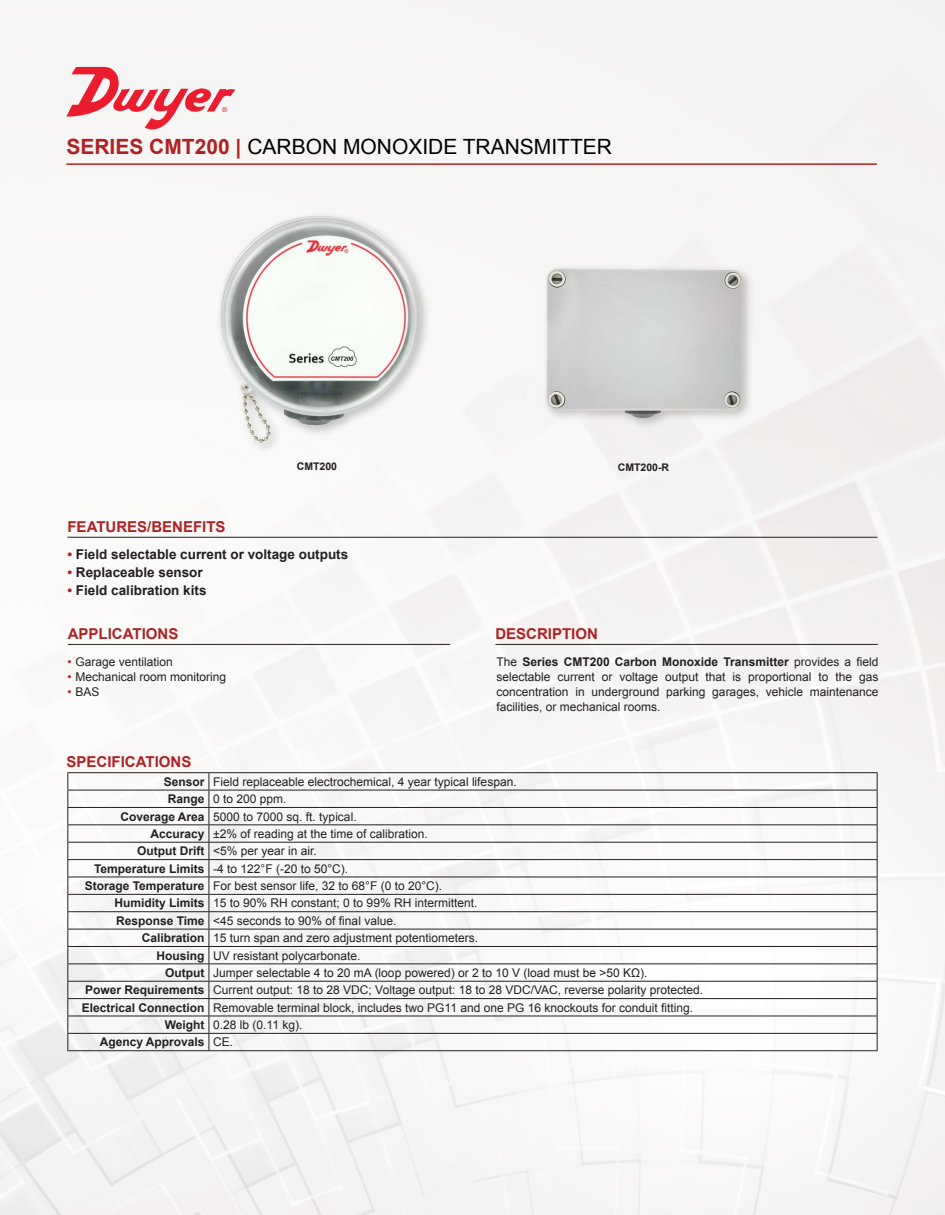
<style>
.page{position:relative;width:945px;height:1215px;background:#f7f5f5}
.page>*{position:absolute;margin:0;border:0;box-sizing:border-box;transform-origin:0 0}
.Product_Name_Line{font:21px "Arial";color:#000}
.t1{font:700 15px "Arial";color:#af2123}
.Feature_Benefits_Tex{font:700 13.5px "Arial";color:#231f20}
.Applications_Text{font:12px/15px "Arial";color:#231f20;text-align:justify}
.t2{font:700 12px "Arial";color:#231f20}
.t3{font:700 10.5px "Arial";color:#231f20}
.s1{font-weight:700;color:#af2123}
.s2{color:#af2123}
.s3{font-weight:700}
</style>
<div class="page">
<hr style="left:68px;top:537px;width:810px;height:1px;background:#231f20">
<hr style="left:495px;top:644px;width:383px;height:1px;background:#231f20">
<hr style="left:68px;top:644px;width:382px;height:1px;background:#231f20">
<hr style="left:66px;top:163px;width:811px;height:2px;background:#af2123">
<div style="left:542px;top:264px;width:213px;height:166px;background:#231f20;opacity:.25"></div>
<img style="left:546px;top:268px;width:197px;height:150px">
<hr style="left:67px;top:772px;width:142px;height:1px;background:#231f20">
<hr style="left:209px;top:772px;width:669px;height:1px;background:#231f20">
<hr style="left:67px;top:790px;width:142px;height:1px;background:#231f20">
<hr style="left:209px;top:790px;width:669px;height:1px;background:#231f20">
<hr style="left:67px;top:807px;width:142px;height:1px;background:#231f20">
<hr style="left:209px;top:807px;width:669px;height:1px;background:#231f20">
<hr style="left:67px;top:824px;width:142px;height:1px;background:#231f20">
<hr style="left:209px;top:824px;width:669px;height:1px;background:#231f20">
<hr style="left:67px;top:842px;width:142px;height:1px;background:#231f20">
<hr style="left:209px;top:842px;width:669px;height:1px;background:#231f20">
<hr style="left:67px;top:859px;width:142px;height:1px;background:#231f20">
<hr style="left:209px;top:859px;width:669px;height:1px;background:#231f20">
<hr style="left:67px;top:877px;width:142px;height:1px;background:#231f20">
<hr style="left:209px;top:877px;width:669px;height:1px;background:#231f20">
<hr style="left:67px;top:894px;width:142px;height:1px;background:#231f20">
<hr style="left:209px;top:894px;width:669px;height:1px;background:#231f20">
<hr style="left:67px;top:911px;width:142px;height:1px;background:#231f20">
<hr style="left:209px;top:911px;width:669px;height:1px;background:#231f20">
<hr style="left:67px;top:929px;width:142px;height:1px;background:#231f20">
<hr style="left:209px;top:929px;width:669px;height:1px;background:#231f20">
<hr style="left:67px;top:946px;width:142px;height:1px;background:#231f20">
<hr style="left:209px;top:946px;width:669px;height:1px;background:#231f20">
<hr style="left:67px;top:963px;width:142px;height:1px;background:#231f20">
<hr style="left:209px;top:963px;width:669px;height:1px;background:#231f20">
<hr style="left:67px;top:981px;width:142px;height:1px;background:#231f20">
<hr style="left:209px;top:981px;width:669px;height:1px;background:#231f20">
<hr style="left:67px;top:998px;width:142px;height:1px;background:#231f20">
<hr style="left:209px;top:998px;width:669px;height:1px;background:#231f20">
<hr style="left:67px;top:1016px;width:142px;height:1px;background:#231f20">
<hr style="left:209px;top:1016px;width:669px;height:1px;background:#231f20">
<hr style="left:67px;top:1033px;width:142px;height:1px;background:#231f20">
<svg style="left:67px;top:773px;width:1px;height:277px"></svg>
<hr style="left:209px;top:1033px;width:669px;height:1px;background:#231f20">
<svg style="left:877px;top:773px;width:1px;height:277px"></svg>
<hr style="left:67px;top:1050px;width:142px;height:1px;background:#231f20">
<hr style="left:209px;top:1050px;width:669px;height:1px;background:#231f20">
<svg style="left:209px;top:773px;width:1px;height:277px"></svg>
<div style="left:216px;top:211px;width:216px;height:244px;background:#f8f8f7"></div>
<img style="left:220px;top:216px;width:200px;height:227px">
<svg style="left:66px;top:67px;width:169px;height:62px"></svg>
<p class="Product_Name_Line" style="left:66px;top:133px;width:547px"><span class="s1">SERIES CMT200 |</span> CARBON MONOXIDE TRANSMITTER</p>
<p class="t1" style="left:68px;top:517px;width:160px">FEATURES/BENEFITS</p>
<p class="t3" style="left:297px;top:460px;width:42px">CMT200</p>
<p class="t3" style="left:618px;top:460px;width:53px">CMT200-R</p>
<p class="Feature_Benefits_Tex" style="left:68px;top:545px;width:282px"><span class="s2">•</span> Field selectable current or voltage outputs</p>
<p class="Feature_Benefits_Tex" style="left:68px;top:563px;width:137px"><span class="s2">•</span> Replaceable sensor</p>
<p class="Feature_Benefits_Tex" style="left:68px;top:581px;width:141px"><span class="s2">•</span> Field calibration kits</p>
<p class="t1" style="left:68px;top:624px;width:112px">APPLICATIONS</p>
<p class="t1" style="left:495px;top:624px;width:104px">DESCRIPTION</p>
<p class="Applications_Text" style="left:68px;top:655px;width:107px"><span class="s2">•</span> Garage ventilation</p>
<p class="Applications_Text" style="left:68px;top:670px;width:160px"><span class="s2">•</span> Mechanical room monitoring</p>
<p class="Applications_Text" style="left:68px;top:685px;width:34px"><span class="s2">•</span> BAS</p>
<p class="t1" style="left:67px;top:752px;width:126px">SPECIFICATIONS</p>
<p class="Applications_Text" style="left:497px;top:655px;width:384px">The <span class="s3">Series CMT200 Carbon Monoxide Transmitter</span> provides a field selectable current or voltage output that is proportional to the gas concentration in underground parking garages, vehicle maintenance facilities, or mechanical rooms.</p>
<p class="t2" style="left:164px;top:774px;width:42px">Sensor</p>
<p class="Applications_Text" style="left:213px;top:774px;width:305px">Field replaceable electrochemical, 4 year typical lifespan.</p>
<p class="t2" style="left:168px;top:791px;width:38px">Range</p>
<p class="Applications_Text" style="left:213px;top:792px;width:75px">0 to 200 ppm.</p>
<p class="t2" style="left:120px;top:808px;width:86px">Coverage Area</p>
<p class="Applications_Text" style="left:213px;top:809px;width:145px">5000 to 7000 sq. ft. typical.</p>
<p class="t2" style="left:151px;top:826px;width:56px">Accuracy</p>
<p class="Applications_Text" style="left:213px;top:826px;width:216px">±2% of reading at the time of calibration.</p>
<p class="t2" style="left:137px;top:843px;width:69px">Output Drift</p>
<p class="Applications_Text" style="left:213px;top:844px;width:105px">&lt;5% per year in air.</p>
<p class="t2" style="left:94px;top:860px;width:112px">Temperature Limits</p>
<p class="Applications_Text" style="left:213px;top:861px;width:136px">-4 to 122°F (-20 to 50°C).</p>
<p class="t2" style="left:85px;top:878px;width:121px">Storage Temperature</p>
<p class="Applications_Text" style="left:213px;top:878px;width:231px">For best sensor life, 32 to 68°F (0 to 20°C).</p>
<p class="t2" style="left:115px;top:895px;width:92px">Humidity Limits</p>
<p class="Applications_Text" style="left:213px;top:896px;width:266px">15 to 90% RH constant; 0 to 99% RH intermittent.</p>
<p class="t2" style="left:116px;top:913px;width:90px">Response Time</p>
<p class="Applications_Text" style="left:213px;top:913px;width:185px">&lt;45 seconds to 90% of final value.</p>
<p class="t2" style="left:142px;top:930px;width:64px">Calibration</p>
<p class="Applications_Text" style="left:213px;top:931px;width:266px">15 turn span and zero adjustment potentiometers.</p>
<p class="t2" style="left:157px;top:947px;width:49px">Housing</p>
<p class="Applications_Text" style="left:213px;top:948px;width:149px">UV resistant polycarbonate.</p>
<p class="t2" style="left:165px;top:965px;width:41px">Output</p>
<p class="Applications_Text" style="left:213px;top:965px;width:436px">Jumper selectable 4 to 20 mA (loop powered) or 2 to 10 V (load must be &gt;50 KΩ).</p>
<p class="t2" style="left:85px;top:982px;width:121px">Power Requirements</p>
<p class="Applications_Text" style="left:213px;top:983px;width:492px">Current output: 18 to 28 VDC; Voltage output: 18 to 28 VDC/VAC, reverse polarity protected.</p>
<p class="t2" style="left:82px;top:999px;width:124px">Electrical Connection</p>
<p class="Applications_Text" style="left:213px;top:1000px;width:482px">Removable terminal block, includes two PG11 and one PG 16 knockouts for conduit fitting.</p>
<p class="t2" style="left:165px;top:1017px;width:41px">Weight</p>
<p class="Applications_Text" style="left:213px;top:1017px;width:91px">0.28 lb (0.11 kg).</p>
<p class="t2" style="left:100px;top:1034px;width:106px">Agency Approvals</p>
<p class="Applications_Text" style="left:213px;top:1035px;width:22px">CE.</p>
</div>
